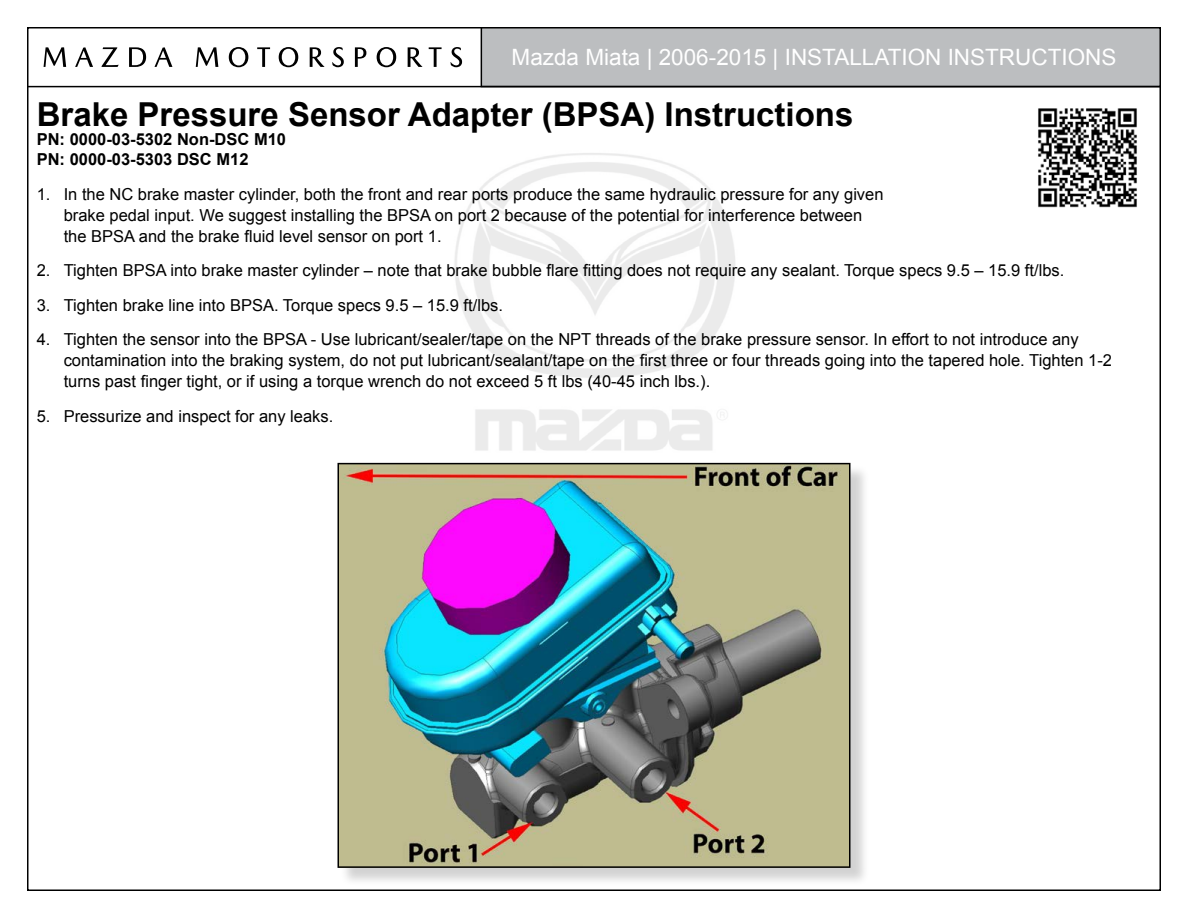
<style>
.page{position:relative;width:1188px;height:918px;background:#fff}
.page>*{position:absolute;margin:0;border:0;box-sizing:border-box;transform-origin:0 0}
.t1{font:700 33px "Arial";color:#000}
.t2{font:22.5px "Arial";color:#fff}
.t3{font:16.5px/21px "Arial";color:#000}
.t4{font:700 16.5px/19.8px "Arial";color:#000}
</style>
<div class="page">
<img style="left:441px;top:153px;width:306px;height:310px">
<div style="left:481px;top:28px;width:679px;height:59px;background:#bcbec0"></div>
<div style="left:481px;top:27px;width:680px;height:60px;border:2px solid #000"></div>
<div style="left:339px;top:465px;width:531px;height:422px;background:#000;opacity:.18"></div>
<img style="left:341px;top:466px;width:506px;height:399px">
<div style="left:338px;top:463px;width:512px;height:405px;border:2px solid #000"></div>
<svg style="left:44px;top:47px;width:22px;height:20px"></svg>
<svg style="left:75px;top:47px;width:18px;height:20px"></svg>
<svg style="left:102px;top:47px;width:17px;height:20px"></svg>
<svg style="left:129px;top:47px;width:17px;height:20px"></svg>
<svg style="left:155px;top:47px;width:17px;height:20px"></svg>
<svg style="left:196px;top:47px;width:22px;height:20px"></svg>
<svg style="left:229px;top:47px;width:19px;height:20px"></svg>
<svg style="left:257px;top:47px;width:13px;height:20px"></svg>
<svg style="left:279px;top:47px;width:19px;height:20px"></svg>
<svg style="left:310px;top:47px;width:14px;height:20px"></svg>
<svg style="left:332px;top:47px;width:12px;height:20px"></svg>
<svg style="left:355px;top:47px;width:11px;height:20px"></svg>
<svg style="left:377px;top:47px;width:19px;height:20px"></svg>
<svg style="left:408px;top:47px;width:14px;height:20px"></svg>
<svg style="left:429px;top:47px;width:13px;height:20px"></svg>
<svg style="left:450px;top:47px;width:12px;height:20px"></svg>
<hr style="left:27px;top:86px;width:1134px;height:1px;background:#000">
<img style="left:1038px;top:108px;width:99px;height:100px">
<h2 class="t2" style="left:512px;top:43px;width:606px">Mazda Miata | 2006-2015 | Installati on Instructi ons</h2>
<h1 class="t1" style="left:37px;top:92px;width:818px">Brake Pressure Sensor Adapter (BPSA) Instructions</h1>
<p class="t4" style="left:37px;top:130px;width:251px">PN: 0000-03-5302 Non-DSC M10<br>PN: 0000-03-5303 DSC M12</p>
<p class="t3" style="left:64px;top:184px;width:821px;text-indent:-27px">1. In the NC brake master cylinder, both the front and rear ports produce the same hydraulic pressure for any given brake pedal input. We suggest installing the BPSA on port 2 because of the potential for interference between the BPSA and the brake fluid level sensor on port 1.</p>
<p class="t3" style="left:37px;top:260px;width:1029px">2. Tighten BPSA into brake master cylinder – note that brake bubble flare fitting does not require any sealant. Torque specs 9.5 – 15.9 ft/lbs.</p>
<p class="t3" style="left:37px;top:295px;width:468px">3. Tighten brake line into BPSA. Torque specs 9.5 – 15.9 ft/lbs.</p>
<p class="t3" style="left:64px;top:329px;width:1050px;text-indent:-27px">4. Tighten the sensor into the BPSA - Use lubricant/sealer/tape on the NPT threads of the brake pressure sensor. In effort to not introduce any contamination into the braking system, do not put lubricant/sealant/tape on the first three or four threads going into the tapered hole. Tighten 1-2 turns past finger tight, or if using a torque wrench do not exceed 5 ft lbs (40-45 inch lbs.).</p>
<p class="t3" style="left:37px;top:406px;width:298px">5. Pressurize and inspect for any leaks.</p>
</div>
